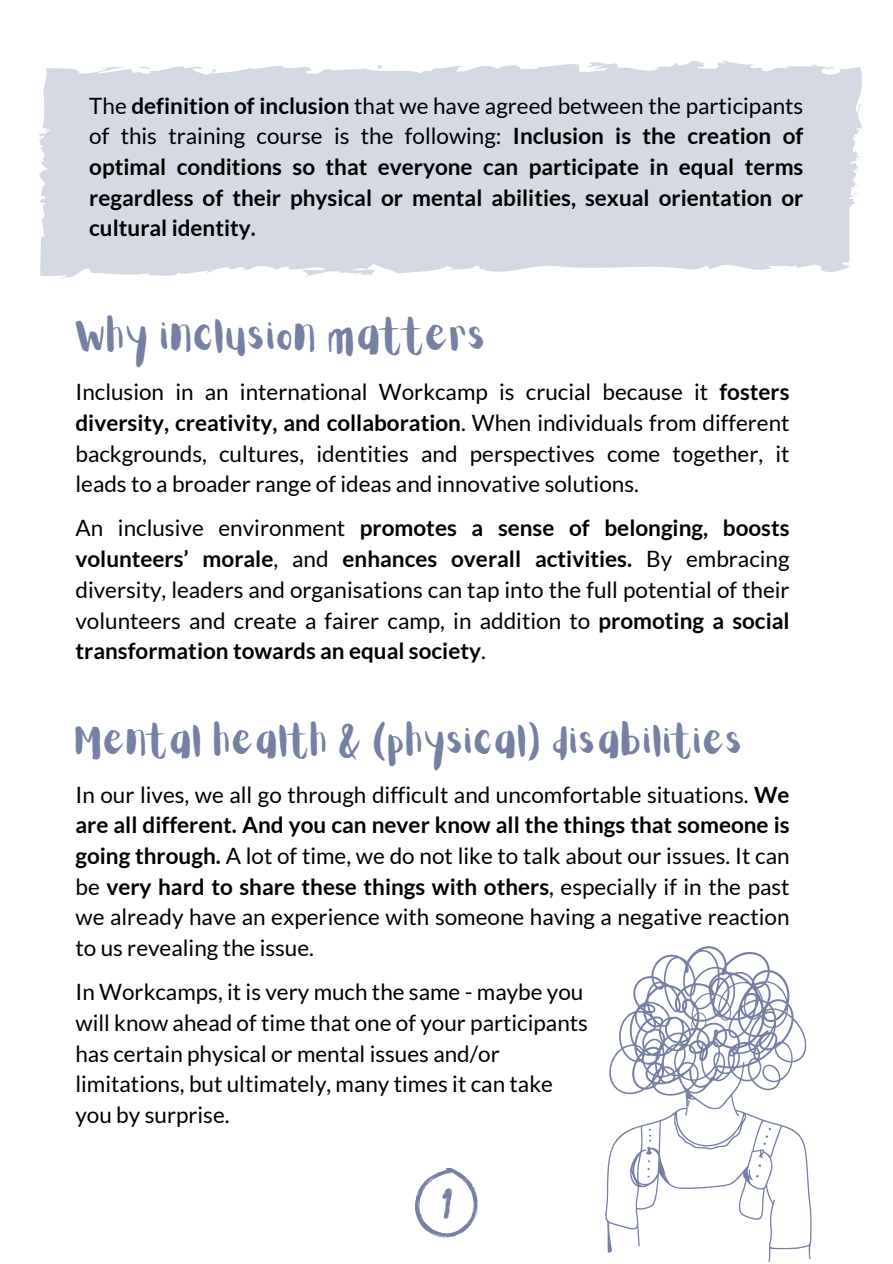
<style>
.page{position:relative;width:893px;height:1264px;background:#fff}
.page>*{position:absolute;margin:0;border:0;box-sizing:border-box;transform-origin:0 0}
.t1{font:36.75px "Aloja Extended";color:#7580a2}
.t2{font:34.8px "Aloja Extended";color:#7580a2}
.t3{font:22.5px/30.6px "Lato";color:#000;text-align:justify}
.t4{font:700 22.5px/30.6px "Lato";color:#000;text-align:justify}
.s1{font-weight:400}
.s2{font-weight:700}
</style>
<div class="page">
<div style="left:38px;top:61px;width:824px;height:207px;background:#d5d9e3"></div>
<svg style="left:605px;top:946px;width:206px;height:316px"></svg>
<svg style="left:415px;top:1168px;width:63px;height:70px"></svg>
<p class="t4" style="left:89px;top:90px;width:715px"><span class="s1">The</span> definition of inclusion <span class="s1">that we have agreed between the participants of this training course is the following:</span> Inclusion is the creation of optimal conditions so that everyone can participate in equal terms regardless of their physical or mental abilities, sexual orientation or cultural identity.</p>
<h1 class="t1" style="left:75px;top:319px;width:413px">Why inclusion matters</h1>
<p class="t3" style="left:75px;top:376px;width:715px">Inclusion in an international Workcamp is crucial because it <span class="s2">fosters diversity, creativity, and collaboration</span>. When individuals from different backgrounds, cultures, identities and perspectives come together, it leads to a broader range of ideas and innovative solutions.</p>
<p class="t3" style="left:75px;top:512px;width:715px">An inclusive environment <span class="s2">promotes a sense of belonging, boosts volunteers’ morale</span>, and <span class="s2">enhances overall activities.</span> By embracing diversity, leaders and organisations can tap into the full potential of their volunteers and create a fairer camp, in addition to <span class="s2">promoting a social transformation towards an equal society</span>.</p>
<h2 class="t2" style="left:75px;top:724px;width:670px">Mental health &amp; (physical) disabilities</h2>
<p class="t3" style="left:75px;top:778px;width:715px">In our lives, we all go through difficult and uncomfortable situations. <span class="s2">We are all different. And you can never know all the things that someone is going through.</span> A lot of time, we do not like to talk about our issues. It can be <span class="s2">very hard to share these things with others</span>, especially if in the past we already have an experience with someone having a negative reaction to us revealing the issue.</p>
<p class="t3" style="left:75px;top:976px;width:514px;text-align:left">In Workcamps, it is very much the same - maybe you will know ahead of time that one of your participants has certain physical or mental issues and/or limitations, but ultimately, many times it can take you by surprise.</p>
</div>
